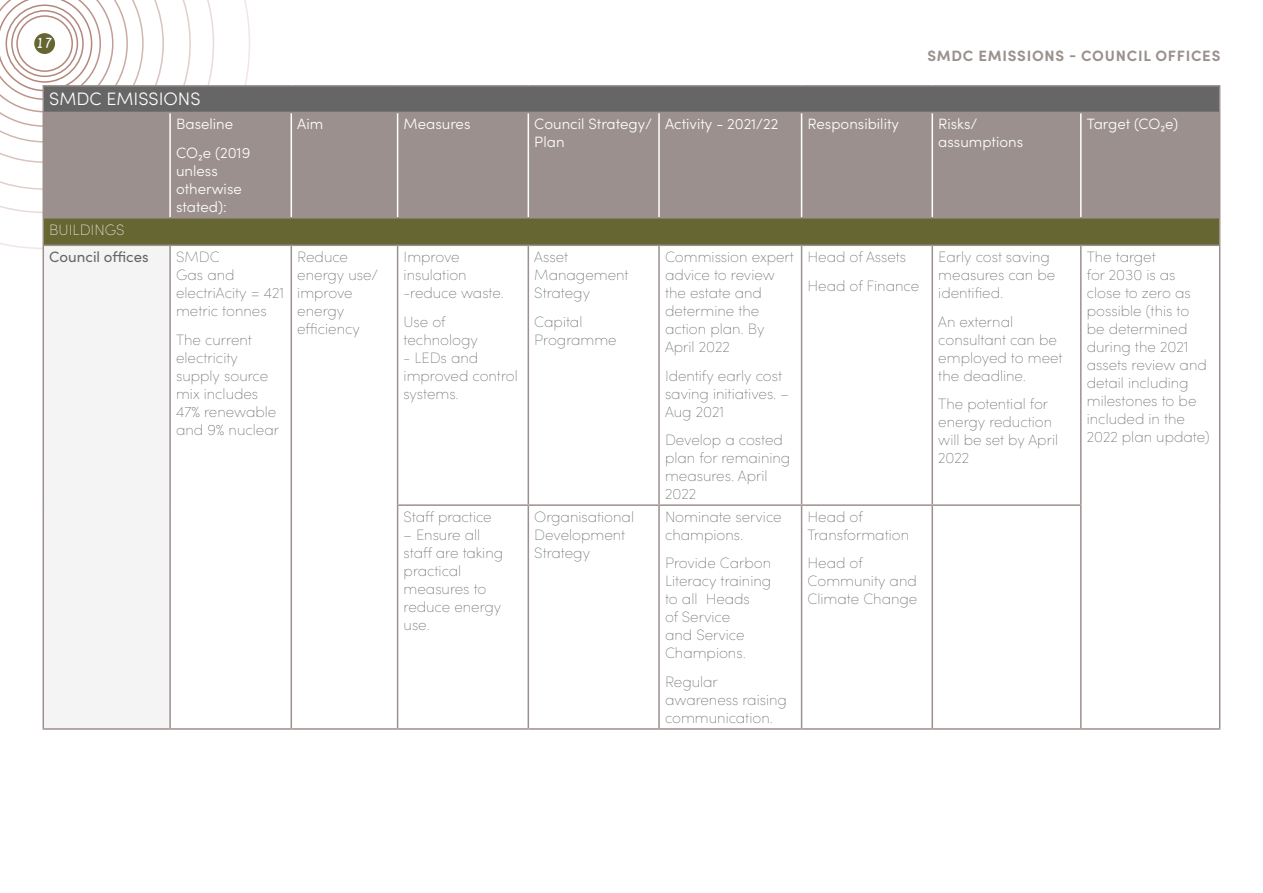
<style>
.page{position:relative;width:1263px;height:893px;background:#fff}
.page>*{position:absolute;margin:0;border:0;box-sizing:border-box;transform-origin:0 0}
.Table_text{font:300 18px "Sofia Pro";color:#fff}
.Table_text-2{font:200 15px/18px "Sofia Pro";color:#666}
.Baseline{font:300 15px/18px "Sofia Pro";color:#fff}
.Contents_entries{font:700 15px "Sofia Pro";letter-spacing:.05em;color:#9b908d}
.Table_text-3{font:15px "Sofia Pro";color:#666}
.Table_text-4{font:200 15px "Sofia Pro";color:#fff}
.t1{font:13.5px "Chainprinter";color:#fff}
</style>
<div class="page">
<svg style="left:0;top:0;width:250px;height:249px"></svg>
<div style="left:43px;top:86px;width:1177px;height:26px;background:#666"></div>
<div style="left:44px;top:113px;width:1175px;height:104px;background:#9b908d"></div>
<div style="left:43px;top:218px;width:1177px;height:27px;background:#663"></div>
<div style="left:43px;top:245px;width:127px;height:484px;background:#f5f4f4"></div>
<svg style="left:171px;top:246px;width:911px;height:482px"></svg>
<hr style="left:169px;top:113px;width:2px;height:104px;background:#fff">
<hr style="left:291px;top:113px;width:1px;height:104px;background:#fff">
<hr style="left:397px;top:113px;width:1px;height:104px;background:#fff">
<hr style="left:528px;top:113px;width:1px;height:104px;background:#fff">
<hr style="left:658px;top:113px;width:2px;height:104px;background:#fff">
<hr style="left:801px;top:113px;width:1px;height:104px;background:#fff">
<hr style="left:931px;top:113px;width:2px;height:104px;background:#fff">
<hr style="left:1080px;top:113px;width:1px;height:104px;background:#fff">
<hr style="left:43px;top:246px;width:1px;height:259px;background:#9b908d">
<hr style="left:169px;top:246px;width:2px;height:259px;background:#9b908d">
<hr style="left:291px;top:246px;width:1px;height:259px;background:#9b908d">
<hr style="left:397px;top:246px;width:1px;height:258px;background:#9b908d">
<hr style="left:528px;top:246px;width:1px;height:258px;background:#9b908d">
<hr style="left:658px;top:246px;width:2px;height:258px;background:#9b908d">
<hr style="left:801px;top:246px;width:1px;height:258px;background:#9b908d">
<hr style="left:931px;top:246px;width:2px;height:258px;background:#9b908d">
<hr style="left:1080px;top:246px;width:1px;height:258px;background:#9b908d">
<hr style="left:1219px;top:246px;width:1px;height:259px;background:#9b908d">
<hr style="left:43px;top:505px;width:1px;height:223px;background:#9b908d">
<hr style="left:169px;top:505px;width:2px;height:223px;background:#9b908d">
<hr style="left:291px;top:505px;width:1px;height:223px;background:#9b908d">
<hr style="left:397px;top:504px;width:131px;height:2px;background:#9b908d">
<hr style="left:397px;top:506px;width:1px;height:222px;background:#9b908d">
<hr style="left:528px;top:504px;width:131px;height:2px;background:#9b908d">
<hr style="left:528px;top:506px;width:1px;height:222px;background:#9b908d">
<hr style="left:659px;top:504px;width:142px;height:2px;background:#9b908d">
<hr style="left:658px;top:506px;width:2px;height:222px;background:#9b908d">
<hr style="left:801px;top:504px;width:131px;height:2px;background:#9b908d">
<hr style="left:801px;top:506px;width:1px;height:222px;background:#9b908d">
<hr style="left:932px;top:504px;width:149px;height:2px;background:#9b908d">
<hr style="left:931px;top:506px;width:2px;height:222px;background:#9b908d">
<hr style="left:1080px;top:506px;width:1px;height:222px;background:#9b908d">
<hr style="left:1219px;top:505px;width:1px;height:223px;background:#9b908d">
<svg style="left:0;top:0;width:191px;height:190px"></svg>
<hr style="left:170px;top:85px;width:121px;height:2px;background:#9b908d">
<hr style="left:291px;top:85px;width:107px;height:2px;background:#9b908d">
<hr style="left:398px;top:85px;width:130px;height:2px;background:#9b908d">
<hr style="left:528px;top:85px;width:131px;height:2px;background:#9b908d">
<hr style="left:659px;top:85px;width:142px;height:2px;background:#9b908d">
<hr style="left:801px;top:85px;width:131px;height:2px;background:#9b908d">
<hr style="left:932px;top:85px;width:149px;height:2px;background:#9b908d">
<hr style="left:1081px;top:85px;width:139px;height:2px;background:#9b908d">
<svg style="left:1219px;top:87px;width:1px;height:25px"></svg>
<hr style="left:43px;top:112px;width:127px;height:1px;background:#9b908d">
<hr style="left:170px;top:112px;width:121px;height:1px;background:#9b908d">
<hr style="left:291px;top:112px;width:107px;height:1px;background:#9b908d">
<hr style="left:398px;top:112px;width:130px;height:1px;background:#9b908d">
<hr style="left:528px;top:112px;width:131px;height:1px;background:#9b908d">
<hr style="left:659px;top:112px;width:142px;height:1px;background:#9b908d">
<hr style="left:801px;top:112px;width:131px;height:1px;background:#9b908d">
<hr style="left:932px;top:112px;width:149px;height:1px;background:#9b908d">
<hr style="left:1081px;top:112px;width:139px;height:1px;background:#9b908d">
<svg style="left:43px;top:219px;width:1px;height:26px"></svg>
<svg style="left:1219px;top:219px;width:1px;height:26px"></svg>
<hr style="left:43px;top:245px;width:127px;height:1px;background:#9b908d">
<hr style="left:170px;top:245px;width:121px;height:1px;background:#9b908d">
<hr style="left:291px;top:245px;width:107px;height:1px;background:#9b908d">
<hr style="left:398px;top:245px;width:130px;height:1px;background:#9b908d">
<hr style="left:528px;top:245px;width:131px;height:1px;background:#9b908d">
<hr style="left:659px;top:245px;width:142px;height:1px;background:#9b908d">
<hr style="left:801px;top:245px;width:131px;height:1px;background:#9b908d">
<hr style="left:932px;top:245px;width:149px;height:1px;background:#9b908d">
<hr style="left:1081px;top:245px;width:139px;height:1px;background:#9b908d">
<hr style="left:43px;top:728px;width:127px;height:2px;background:#9b908d">
<hr style="left:170px;top:728px;width:121px;height:2px;background:#9b908d">
<hr style="left:291px;top:728px;width:107px;height:2px;background:#9b908d">
<hr style="left:398px;top:728px;width:130px;height:2px;background:#9b908d">
<hr style="left:528px;top:728px;width:131px;height:2px;background:#9b908d">
<hr style="left:659px;top:728px;width:142px;height:2px;background:#9b908d">
<hr style="left:801px;top:728px;width:131px;height:2px;background:#9b908d">
<hr style="left:932px;top:728px;width:149px;height:2px;background:#9b908d">
<hr style="left:43px;top:113px;width:1px;height:104px;background:#9b908d">
<hr style="left:43px;top:217px;width:127px;height:2px;background:#9b908d">
<hr style="left:170px;top:217px;width:121px;height:2px;background:#9b908d">
<hr style="left:291px;top:217px;width:107px;height:2px;background:#9b908d">
<hr style="left:398px;top:217px;width:130px;height:2px;background:#9b908d">
<hr style="left:528px;top:217px;width:131px;height:2px;background:#9b908d">
<hr style="left:659px;top:217px;width:142px;height:2px;background:#9b908d">
<hr style="left:801px;top:217px;width:131px;height:2px;background:#9b908d">
<hr style="left:932px;top:217px;width:149px;height:2px;background:#9b908d">
<hr style="left:1081px;top:217px;width:139px;height:2px;background:#9b908d">
<hr style="left:1081px;top:728px;width:139px;height:2px;background:#9b908d">
<hr style="left:1219px;top:113px;width:1px;height:104px;background:#9b908d">
<p class="t1" style="left:35px;top:35px;width:20px">17</p>
<p class="Table_text" style="left:49px;top:85px;width:153px">SMDC EMISSIONS</p>
<p class="Baseline" style="left:176px;top:114px;width:59px">Baseline</p>
<p class="Baseline" style="left:176px;top:143px;width:76px">CO2e (2019 unless otherwise stated):</p>
<p class="Table_text-4" style="left:49px;top:219px;width:77px">BUILDINGS</p>
<p class="Table_text-3" style="left:49px;top:246px;width:101px">Council offices</p>
<p class="Table_text-2" style="left:176px;top:247px;width:110px">SMDC<br>Gas and electriAcity = 421 metric tonnes</p>
<p class="Table_text-2" style="left:176px;top:330px;width:105px">The current electricity supply source mix includes<br>47% renewable and 9% nuclear</p>
<h1 class="Contents_entries" style="left:927px;top:44px;width:294px">SMDC EMISSIONS - COUNCIL OFFICES</h1>
<p class="Baseline" style="left:297px;top:114px;width:27px">Aim</p>
<p class="Baseline" style="left:404px;top:114px;width:68px">Measures</p>
<p class="Baseline" style="left:534px;top:114px;width:119px">Council Strategy/<br>Plan</p>
<p class="Baseline" style="left:665px;top:114px;width:115px">Activity - 2021/22</p>
<p class="Baseline" style="left:807px;top:114px;width:93px">Responsibility</p>
<p class="Baseline" style="left:938px;top:114px;width:86px">Risks/ assumptions</p>
<p class="Baseline" style="left:1087px;top:114px;width:93px">Target (CO2e)</p>
<p class="Table_text-2" style="left:297px;top:247px;width:82px">Reduce energy use/ improve energy efficiency</p>
<p class="Table_text-2" style="left:404px;top:247px;width:102px">Improve insulation -reduce waste.</p>
<p class="Table_text-2" style="left:404px;top:312px;width:76px">Use of technology</p>
<p class="Table_text-2" style="left:404px;top:348px;width:116px">- LEDs and improved control systems.</p>
<p class="Table_text-2" style="left:404px;top:507px;width:90px">Staff practice</p>
<p class="Table_text-2" style="left:404px;top:525px;width:101px">– Ensure all staff are taking practical measures to reduce energy use.</p>
<p class="Table_text-2" style="left:534px;top:247px;width:96px">Asset<br>Management<br>Strategy</p>
<p class="Table_text-2" style="left:534px;top:312px;width:84px">Capital<br>Programme</p>
<p class="Table_text-2" style="left:665px;top:247px;width:130px">Commission expert advice to review the estate and determine the action plan. By<br>April 2022</p>
<p class="Table_text-2" style="left:665px;top:366px;width:125px">Identify early cost saving initiatives. –<br>Aug 2021</p>
<p class="Table_text-2" style="left:665px;top:430px;width:127px">Develop a costed plan for remaining measures. April<br>2022</p>
<p class="Table_text-2" style="left:534px;top:507px;width:101px">Organisational<br>Development<br>Strategy</p>
<p class="Table_text-2" style="left:665px;top:507px;width:118px">Nominate service champions.</p>
<p class="Table_text-2" style="left:665px;top:553px;width:108px">Provide Carbon<br>Literacy training to all Heads<br>of Service<br>and Service<br>Champions.</p>
<p class="Table_text-2" style="left:665px;top:672px;width:123px">Regular awareness raising communication.</p>
<p class="Table_text-2" style="left:807px;top:247px;width:100px">Head of Assets</p>
<p class="Table_text-2" style="left:807px;top:276px;width:113px">Head of Finance</p>
<p class="Table_text-2" style="left:807px;top:507px;width:103px">Head of<br>Transformation</p>
<p class="Table_text-2" style="left:807px;top:553px;width:111px">Head of<br>Community and<br>Climate Change</p>
<p class="Table_text-2" style="left:938px;top:247px;width:118px">Early cost saving measures can be identified.</p>
<p class="Table_text-2" style="left:938px;top:312px;width:126px">An external consultant can be employed to meet the deadline.</p>
<p class="Table_text-2" style="left:938px;top:394px;width:121px">The potential for energy reduction will be set by April<br>2022</p>
<p class="Table_text-2" style="left:1087px;top:247px;width:124px">The target<br>for 2030 is as close to zero as possible (this to be determined during the 2021 assets review and detail including milestones to be included in the<br>2022 plan update)</p>
</div>
